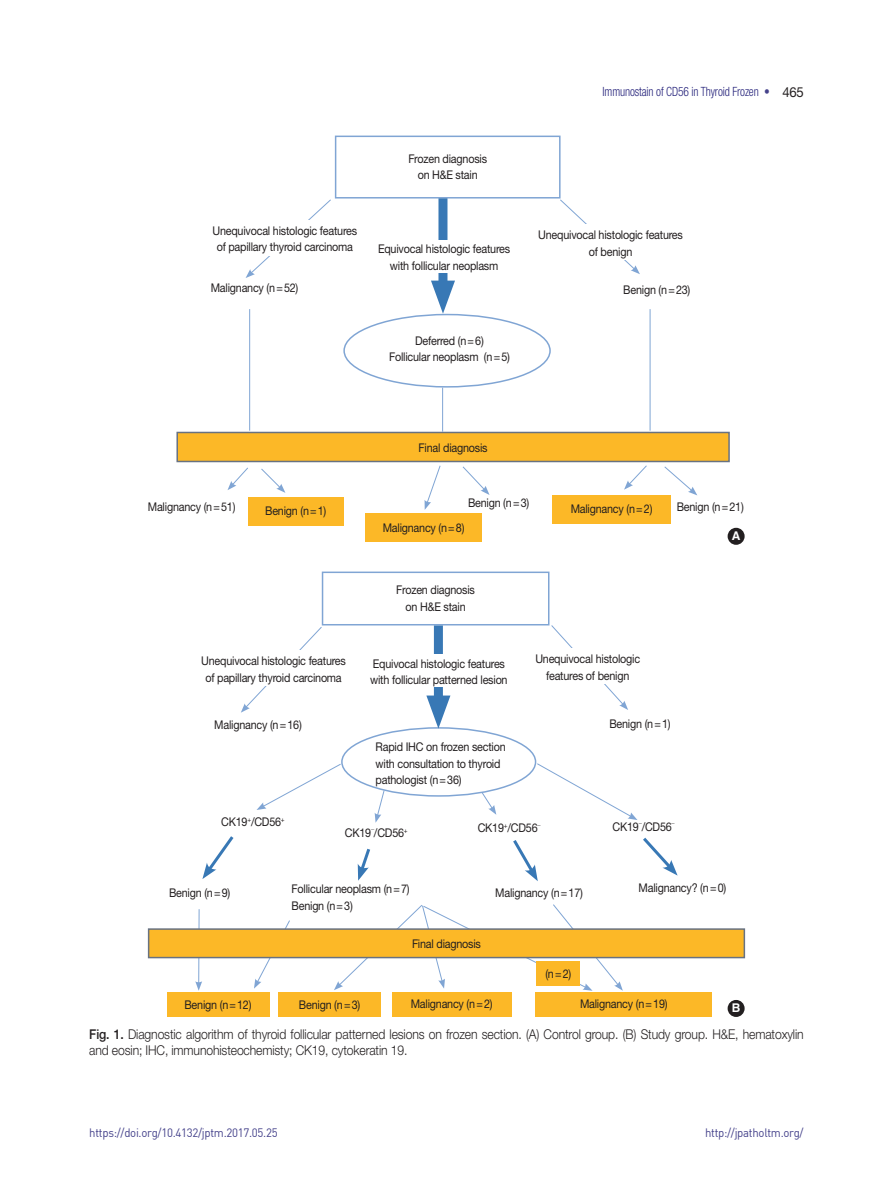
<style>
.page{position:relative;width:893px;height:1191px;background:#fff}
.page>*{position:absolute;margin:0;border:0;box-sizing:border-box;transform-origin:0 0}
.t1{font:300 13.5px/16.2px "Helvetica Neue LT Std";letter-spacing:-.01em;color:#231f20;scale:.9 1}
.t2{font:300 condensed 12.75px "Helvetica Neue LT Std";letter-spacing:-.01em;color:#26237b;scale:.9 1}
.t3{font:12px/16.2px "Helvetica Neue LT Std";letter-spacing:-.02em;color:#231f20;text-align:center;scale:.9 1}
.t4{font:12px "Dinreg";letter-spacing:-.025em;color:#45428b;scale:.95 1}
.t5{font:700 12px "Helvetica LT Std";color:#fff}
.t6{font:7.05px "Garamond 3 LT Std";color:#231f20;scale:.9 1}
.s1{color:#45428b}
.s2{font-weight:400;font-stretch:normal;font-size:13.8px;color:#231f20}
.s3{font-weight:500}
</style>
<div class="page">
<div style="left:335px;top:136px;width:226px;height:62px;border:2px solid #80a5d4"></div>
<div style="left:177px;top:432px;width:552px;height:29px;background:#fcb827"></div>
<div style="left:176px;top:432px;width:554px;height:30px;border:2px solid #687281"></div>
<div style="left:248px;top:497px;width:95px;height:28px;background:#fcb827"></div>
<div style="left:365px;top:513px;width:117px;height:29px;background:#fcb827"></div>
<div style="left:552px;top:495px;width:119px;height:28px;background:#fcb827"></div>
<div style="left:343px;top:314px;width:208px;height:73px;border:2px solid #80a5d4;border-radius:50%"></div>
<svg style="left:246px;top:199px;width:85px;height:79px"></svg>
<div style="left:203px;top:220px;width:164px;height:35px;background:#fff"></div>
<svg style="left:560px;top:199px;width:80px;height:75px"></svg>
<div style="left:531px;top:225px;width:159px;height:35px;background:#fff"></div>
<hr style="left:650px;top:309px;width:1px;height:122px;background:#80a5d4">
<hr style="left:442px;top:387px;width:1px;height:45px;background:#80a5d4">
<hr style="left:249px;top:309px;width:1px;height:122px;background:#80a5d4">
<svg style="left:227px;top:467px;width:21px;height:23px"></svg>
<svg style="left:261px;top:468px;width:24px;height:25px"></svg>
<svg style="left:462px;top:466px;width:28px;height:29px"></svg>
<svg style="left:664px;top:466px;width:33px;height:29px"></svg>
<svg style="left:425px;top:465px;width:16px;height:45px"></svg>
<svg style="left:624px;top:465px;width:23px;height:25px"></svg>
<div style="left:438px;top:198px;width:9px;height:96px;background:#3878b5"></div>
<svg style="left:431px;top:281px;width:24px;height:33px"></svg>
<div style="left:369px;top:240px;width:150px;height:33px;background:#fff"></div>
<div style="left:322px;top:571px;width:227px;height:54px;border:2px solid #80a5d4"></div>
<div style="left:341px;top:727px;width:195px;height:69px;border:2px solid #80a5d4;border-radius:50%"></div>
<div style="left:167px;top:992px;width:102px;height:24px;background:#fcb827"></div>
<div style="left:278px;top:992px;width:103px;height:24px;background:#fcb827"></div>
<div style="left:392px;top:992px;width:119px;height:24px;background:#fcb827"></div>
<div style="left:535px;top:992px;width:177px;height:24px;background:#fcb827"></div>
<svg style="left:241px;top:627px;width:81px;height:85px"></svg>
<svg style="left:551px;top:625px;width:77px;height:85px"></svg>
<svg style="left:536px;top:762px;width:101px;height:58px"></svg>
<svg style="left:481px;top:791px;width:15px;height:23px"></svg>
<svg style="left:375px;top:789px;width:10px;height:33px"></svg>
<svg style="left:256px;top:763px;width:86px;height:47px"></svg>
<svg style="left:334px;top:904px;width:289px;height:86px"></svg>
<svg style="left:254px;top:920px;width:37px;height:68px"></svg>
<hr style="left:198px;top:909px;width:1px;height:74px;background:#80a5d4">
<svg style="left:195px;top:981px;width:7px;height:9px"></svg>
<svg style="left:643px;top:837px;width:35px;height:38px"></svg>
<svg style="left:513px;top:840px;width:25px;height:41px"></svg>
<svg style="left:358px;top:848px;width:13px;height:32px"></svg>
<svg style="left:202px;top:836px;width:32px;height:43px"></svg>
<div style="left:149px;top:929px;width:595px;height:28px;background:#fcb827"></div>
<div style="left:148px;top:928px;width:597px;height:30px;border:2px solid #687281"></div>
<div style="left:536px;top:961px;width:44px;height:25px;background:#fcb827"></div>
<div style="left:192px;top:651px;width:163px;height:35px;background:#fff"></div>
<div style="left:523px;top:649px;width:129px;height:35px;background:#fff"></div>
<div style="left:434px;top:625px;width:9px;height:84px;background:#3878b5"></div>
<svg style="left:426px;top:695px;width:24px;height:33px"></svg>
<div style="left:357px;top:654px;width:164px;height:33px;background:#fff"></div>
<div style="left:728px;top:528px;width:17px;height:17px;background:#231f20;border-radius:50%"></div>
<div style="left:728px;top:1000px;width:17px;height:17px;background:#231f20;border-radius:50%"></div>
<p class="t3" style="left:408px;top:150px;width:89px">Frozen diagnosis on H&amp;E stain</p>
<p class="t2" style="left:603px;top:84px;width:225px">Immunostain of CD56 in Thyroid Frozen <span class="s1">•</span> <span class="s2">465</span></p>
<p class="t3" style="left:212px;top:222px;width:162px">Unequivocal histologic features of papillary thyroid carcinoma</p>
<p class="t3" style="left:538px;top:227px;width:162px">Unequivocal histologic features</p>
<p class="t3" style="left:378px;top:241px;width:148px">Equivocal histologic features</p>
<p class="t3" style="left:589px;top:243px;width:50px">of benign</p>
<p class="t3" style="left:390px;top:257px;width:122px">with follicular neoplasm</p>
<p class="t3" style="left:211px;top:280px;width:99px">Malignancy (n=52)</p>
<p class="t3" style="left:623px;top:282px;width:76px">Benign (n=23)</p>
<p class="t3" style="left:389px;top:332px;width:136px">Deferred (n=6)<br>Follicular neoplasm (n=5)</p>
<p class="t3" style="left:419px;top:439px;width:78px">Final diagnosis</p>
<p class="t3" style="left:148px;top:498px;width:99px">Malignancy (n=51)</p>
<p class="t3" style="left:468px;top:494px;width:70px">Benign (n=3)</p>
<p class="t3" style="left:677px;top:498px;width:76px">Benign (n=21)</p>
<p class="t3" style="left:571px;top:500px;width:92px">Malignancy (n=2)</p>
<p class="t3" style="left:265px;top:502px;width:70px">Benign (n=1)</p>
<p class="t3" style="left:383px;top:519px;width:92px">Malignancy (n=8)</p>
<p class="t3" style="left:396px;top:582px;width:89px">Frozen diagnosis on H&amp;E stain</p>
<p class="t3" style="left:201px;top:653px;width:162px">Unequivocal histologic features of papillary thyroid carcinoma</p>
<p class="t3" style="left:535px;top:651px;width:118px">Unequivocal histologic features of benign</p>
<p class="t3" style="left:370px;top:655px;width:154px;text-align:left">Equivocal histologic features with follicular patterned lesion</p>
<p class="t3" style="left:214px;top:716px;width:99px">Malignancy (n=16)</p>
<p class="t3" style="left:609px;top:715px;width:70px">Benign (n=1)</p>
<p class="t3" style="left:376px;top:739px;width:146px;text-align:left">Rapid IHC on frozen section with consultation to thyroid pathologist (n=36)</p>
<p class="t3" style="left:221px;top:813px;width:72px">CK19<sup>+</sup>/CD56<sup>+</sup></p>
<p class="t3" style="left:345px;top:824px;width:71px">CK19 /CD56<sup>+</sup></p>
<p class="t6" style="left:371px;top:825px;width:5px">–</p>
<p class="t3" style="left:478px;top:819px;width:68px">CK19<sup>+</sup>/CD56</p>
<p class="t6" style="left:537px;top:820px;width:5px">–</p>
<p class="t3" style="left:612px;top:818px;width:67px">CK19 /CD56</p>
<p class="t6" style="left:639px;top:819px;width:5px">–</p>
<p class="t6" style="left:672px;top:819px;width:5px">–</p>
<p class="t5" style="left:732px;top:529px;width:10px">A</p>
<p class="t3" style="left:169px;top:884px;width:70px">Benign (n=9)</p>
<p class="t3" style="left:292px;top:880px;width:133px;text-align:left">Follicular neoplasm (n=7)<br>Benign (n=3)</p>
<p class="t3" style="left:412px;top:935px;width:78px">Final diagnosis</p>
<p class="t3" style="left:495px;top:884px;width:99px">Malignancy (n=17)</p>
<p class="t3" style="left:639px;top:879px;width:99px">Malignancy? (n=0)</p>
<p class="t3" style="left:545px;top:965px;width:30px">(n=2)</p>
<p class="t3" style="left:184px;top:996px;width:76px">Benign (n=12)</p>
<p class="t3" style="left:299px;top:996px;width:70px">Benign (n=3)</p>
<p class="t3" style="left:411px;top:996px;width:92px">Malignancy (n=2)</p>
<p class="t3" style="left:580px;top:996px;width:99px">Malignancy (n=19)</p>
<p class="t5" style="left:732px;top:1000px;width:10px">B</p>
<p class="t1" style="left:89px;top:1025px;width:795px"><span class="s3">Fig. 1.</span> Diagnostic algorithm of thyroid follicular patterned lesions on frozen section. (A) Control group. (B) Study group. H&amp;E, hematoxylin and eosin; IHC, immunohisteochemisty; CK19, cytokeratin 19.</p>
<p class="t4" style="left:89px;top:1125px;width:200px">https://doi.org/10.4132/jptm.2017.05.25</p>
<p class="t4" style="left:705px;top:1125px;width:105px">http://jpatholtm.org/</p>
</div>
